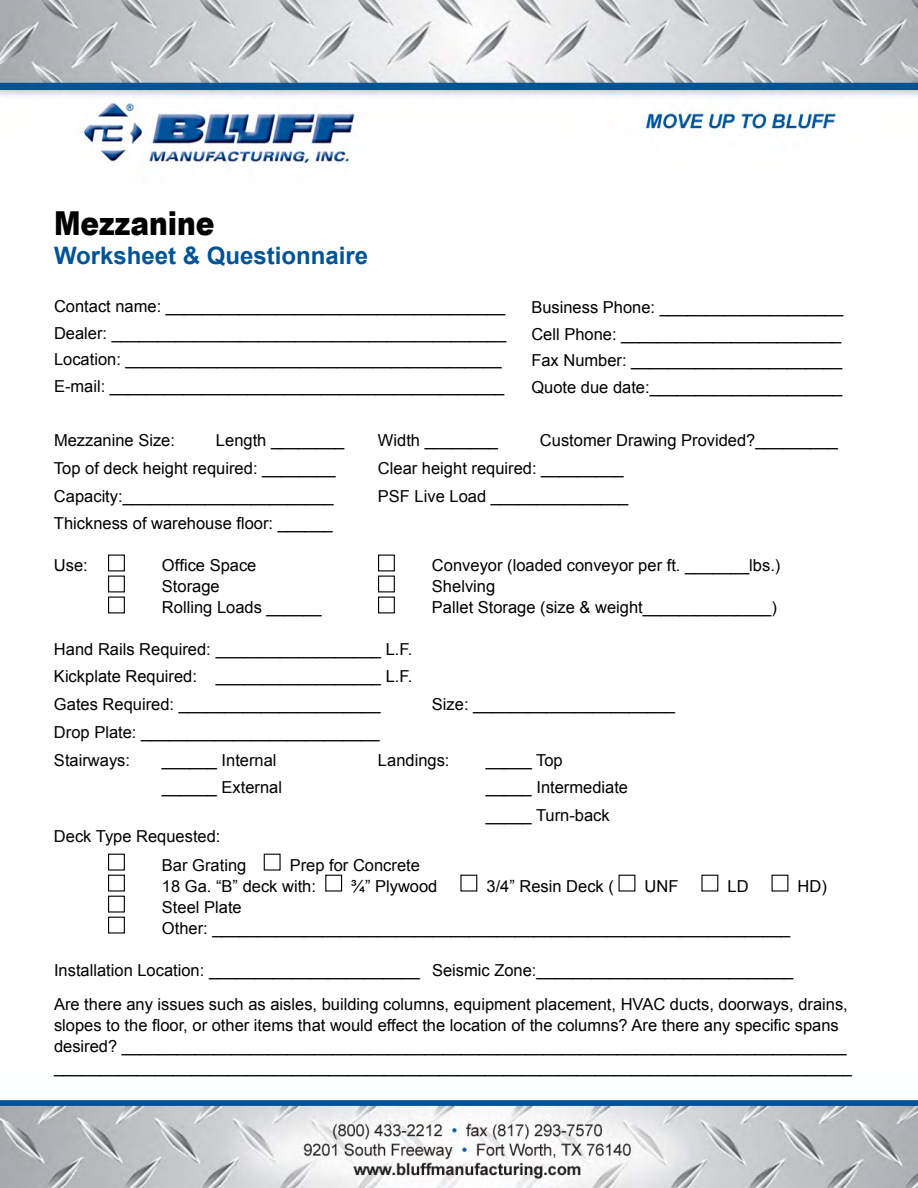
<style>
.page{position:relative;width:918px;height:1188px;background:#fff}
.page>*{position:absolute;margin:0;border:0;box-sizing:border-box;transform-origin:0 0}
.t1{font:900 33px "Arial";color:#000;scale:.85 1}
.t2{font:700 24px "Arial";color:#005397}
.t3{font:16.5px/26.5px "Arial";color:#000}
</style>
<div class="page">
<img style="left:0;top:0;width:918px;height:1188px">
<div style="left:108px;top:555px;width:17px;height:16px;border:1px solid #000"></div>
<div style="left:378px;top:555px;width:17px;height:16px;border:1px solid #000"></div>
<div style="left:108px;top:576px;width:17px;height:16px;border:1px solid #000"></div>
<div style="left:378px;top:576px;width:17px;height:16px;border:1px solid #000"></div>
<div style="left:108px;top:597px;width:17px;height:16px;border:1px solid #000"></div>
<div style="left:378px;top:597px;width:17px;height:16px;border:1px solid #000"></div>
<div style="left:108px;top:854px;width:17px;height:17px;border:1px solid #000"></div>
<div style="left:264px;top:854px;width:17px;height:17px;border:1px solid #000"></div>
<div style="left:108px;top:875px;width:17px;height:17px;border:1px solid #000"></div>
<div style="left:325px;top:875px;width:17px;height:17px;border:1px solid #000"></div>
<div style="left:460px;top:875px;width:17px;height:17px;border:1px solid #000"></div>
<div style="left:619px;top:875px;width:16px;height:17px;border:1px solid #000"></div>
<div style="left:701px;top:875px;width:17px;height:17px;border:1px solid #000"></div>
<div style="left:772px;top:875px;width:16px;height:17px;border:1px solid #000"></div>
<div style="left:108px;top:896px;width:17px;height:17px;border:1px solid #000"></div>
<div style="left:108px;top:917px;width:17px;height:17px;border:1px solid #000"></div>
<h1 class="t1" style="left:54px;top:200px;width:190px">Mezzanine</h1>
<h2 class="t2" style="left:54px;top:240px;width:316px">Worksheet &amp; Questionnaire</h2>
<p class="t3" style="left:54px;top:293px;width:454px">Contact name: _____________________________________ Dealer: ___________________________________________ Location: _________________________________________ E-mail: ___________________________________________</p>
<p class="t3" style="left:54px;top:427px;width:123px">Mezzanine Size:</p>
<p class="t3" style="left:216px;top:427px;width:130px">Length ________</p>
<p class="t3" style="left:378px;top:427px;width:122px">Width ________</p>
<p class="t3" style="left:540px;top:427px;width:300px">Customer Drawing Provided?_________</p>
<p class="t3" style="left:54px;top:455px;width:283px">Top of deck height required: ________</p>
<p class="t3" style="left:378px;top:455px;width:247px">Clear height required: _________</p>
<p class="t3" style="left:54px;top:483px;width:281px">Capacity:_______________________</p>
<p class="t3" style="left:378px;top:483px;width:252px">PSF Live Load _______________</p>
<p class="t3" style="left:54px;top:511px;width:280px">Thickness of warehouse floor: ______</p>
<p class="t3" style="left:54px;top:553px;width:35px">Use:</p>
<p class="t3" style="left:162px;top:553px;width:96px">Office Space</p>
<p class="t3" style="left:432px;top:553px;width:350px">Conveyor (loaded conveyor per ft. _______lbs.)</p>
<p class="t3" style="left:162px;top:574px;width:59px">Storage</p>
<p class="t3" style="left:432px;top:574px;width:65px">Shelving</p>
<p class="t3" style="left:162px;top:595px;width:161px">Rolling Loads ______</p>
<p class="t3" style="left:432px;top:595px;width:346px">Pallet Storage (size &amp; weight______________)</p>
<p class="t3" style="left:54px;top:635px;width:360px;line-height:27.8px;text-align:justify">Hand Rails Required: __________________ L.F.<br>Kickplate Required: __________________ L.F.<br>Gates Required: ______________________</p>
<p class="t3" style="left:531px;top:294px;width:313px;text-align:justify">Business Phone: ____________________ Cell Phone: ________________________ Fax Number: _______________________ Quote due date:_____________________</p>
<p class="t3" style="left:432px;top:691px;width:245px">Size: ______________________</p>
<p class="t3" style="left:54px;top:718px;width:327px;line-height:27.8px">Drop Plate: __________________________<br>Stairways:</p>
<p class="t3" style="left:162px;top:747px;width:116px">______ Internal</p>
<p class="t3" style="left:378px;top:747px;width:73px">Landings:</p>
<p class="t3" style="left:486px;top:747px;width:78px">_____ Top</p>
<p class="t3" style="left:162px;top:775px;width:122px">______ External</p>
<p class="t3" style="left:486px;top:774px;width:144px;line-height:27.8px">_____ Intermediate _____ Turn-back</p>
<p class="t3" style="left:162px;top:822px;width:86px;line-height:28.3px;text-indent:-108px">Deck Type Requested:<br>Bar Grating</p>
<p class="t3" style="left:162px;top:854px;width:260px;line-height:21px;text-indent:128px">Prep for Concrete<br>18 Ga. “B” deck with:</p>
<p class="t3" style="left:351px;top:873px;width:88px">¾” Plywood</p>
<p class="t3" style="left:487px;top:873px;width:129px">3/4” Resin Deck (</p>
<p class="t3" style="left:645px;top:873px;width:35px">UNF</p>
<p class="t3" style="left:728px;top:873px;width:23px">LD</p>
<p class="t3" style="left:798px;top:873px;width:31px">HD)</p>
<p class="t3" style="left:162px;top:896px;width:630px;line-height:21px">Steel Plate<br>Other: _______________________________________________________________</p>
<p class="t3" style="left:54px;top:953px;width:795px;line-height:34.5px">Installation Location: _______________________ Seismic Zone:____________________________<br>Are there any issues such as aisles, building columns, equipment placement, HVAC ducts, doorways, drains,</p>
<p class="t3" style="left:54px;top:1015px;width:800px;line-height:21px">slopes to the floor, or other items that would effect the location of the columns? Are there any specific spans desired? _______________________________________________________________________________ _______________________________________________________________________________________</p>
</div>
